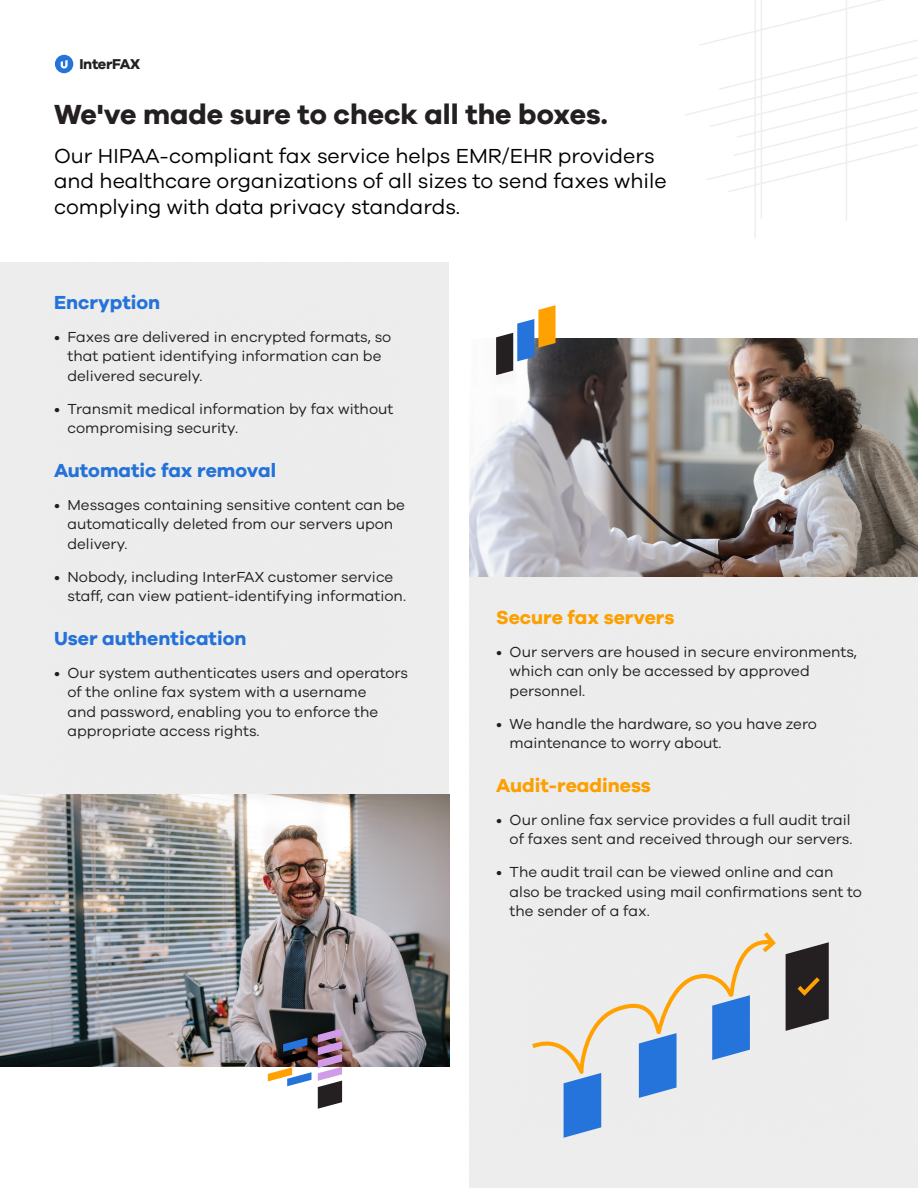
<style>
.page{position:relative;width:918px;height:1188px;background:#fff}
.page>*{position:absolute;margin:0;border:0;box-sizing:border-box;transform-origin:0 0}
.t1{font:700 28.5px "Galano Grotesque";color:#241f20}
.t2{font:21px/25.5px "Galano Grotesque";color:#000}
.t3{font:700 19.5px "Galano Grotesque";color:#2574db}
.t4{font:700 19.5px "Galano Grotesque";color:#ffa100}
.t5{font:15px/19.5px "Galano Grotesque";color:#241f20}
.t6{font:700 14.7px "Galano Grotesque";letter-spacing:-.02em;color:#241f20}
</style>
<div class="page">
<svg style="left:55px;top:55px;width:18px;height:18px"></svg>
<div style="left:0;top:252px;width:462px;height:600px;background:#efefef"></div>
<img style="left:0;top:795px;width:449px;height:271px">
<img style="left:469px;top:338px;width:449px;height:229px">
<svg style="left:685px;top:0;width:233px;height:238px"></svg>
<div style="left:456px;top:567px;width:462px;height:621px;background:#efefef"></div>
<svg style="left:496px;top:305px;width:60px;height:70px"></svg>
<svg style="left:318px;top:1028px;width:24px;height:81px;background:#8e748f"></svg>
<svg style="left:268px;top:1038px;width:43px;height:48px"></svg>
<svg style="left:532px;top:932px;width:244px;height:206px"></svg>
<svg style="left:786px;top:942px;width:43px;height:89px;background:#47403c"></svg>
<p class="t6" style="left:79px;top:55px;width:63px">InterFAX</p>
<h1 class="t1" style="left:54px;top:96px;width:555px">We've made sure to check all the boxes.</h1>
<h2 class="t2" style="left:54px;top:142px;width:614px">Our HIPAA-compliant fax service helps EMR/EHR providers and healthcare organizations of all sizes to send faxes while complying with data privacy standards.</h2>
<h3 class="t3" style="left:54px;top:290px;width:108px">Encryption</h3>
<p class="t5" style="left:68px;top:326px;width:325px;text-indent:-14px">• Faxes are delivered in encrypted formats, so that patient identifying information can be delivered securely.</p>
<p class="t5" style="left:68px;top:398px;width:327px;text-indent:-14px">• Transmit medical information by fax without compromising security.</p>
<h3 class="t3" style="left:54px;top:458px;width:224px">Automatic fax removal</h3>
<p class="t5" style="left:68px;top:494px;width:339px;text-indent:-14px">• Messages containing sensitive content can be automatically deleted from our servers upon delivery.</p>
<p class="t5" style="left:68px;top:566px;width:340px;text-indent:-14px">• Nobody, including InterFAX customer service staff, can view patient-identifying information.</p>
<h3 class="t3" style="left:54px;top:626px;width:194px">User authentication</h3>
<p class="t5" style="left:68px;top:663px;width:342px;text-indent:-14px">• Our system authenticates users and operators of the online fax system with a username<br>and password, enabling you to enforce the appropriate access rights.</p>
<h3 class="t4" style="left:496px;top:605px;width:180px">Secure fax servers</h3>
<p class="t5" style="left:510px;top:641px;width:349px;text-indent:-14px">• Our servers are housed in secure environments, which can only be accessed by approved personnel.</p>
<p class="t5" style="left:510px;top:713px;width:309px;text-indent:-14px">• We handle the hardware, so you have zero maintenance to worry about.</p>
<h3 class="t4" style="left:496px;top:773px;width:156px">Audit-readiness</h3>
<p class="t5" style="left:496px;top:810px;width:358px;text-align:right">• Our online fax service provides a full audit trail of faxes sent and received through our servers.</p>
<p class="t5" style="left:510px;top:862px;width:354px;text-indent:-14px">• The audit trail can be viewed online and can also be tracked using mail confirmations sent to the sender of a fax.</p>
</div>
